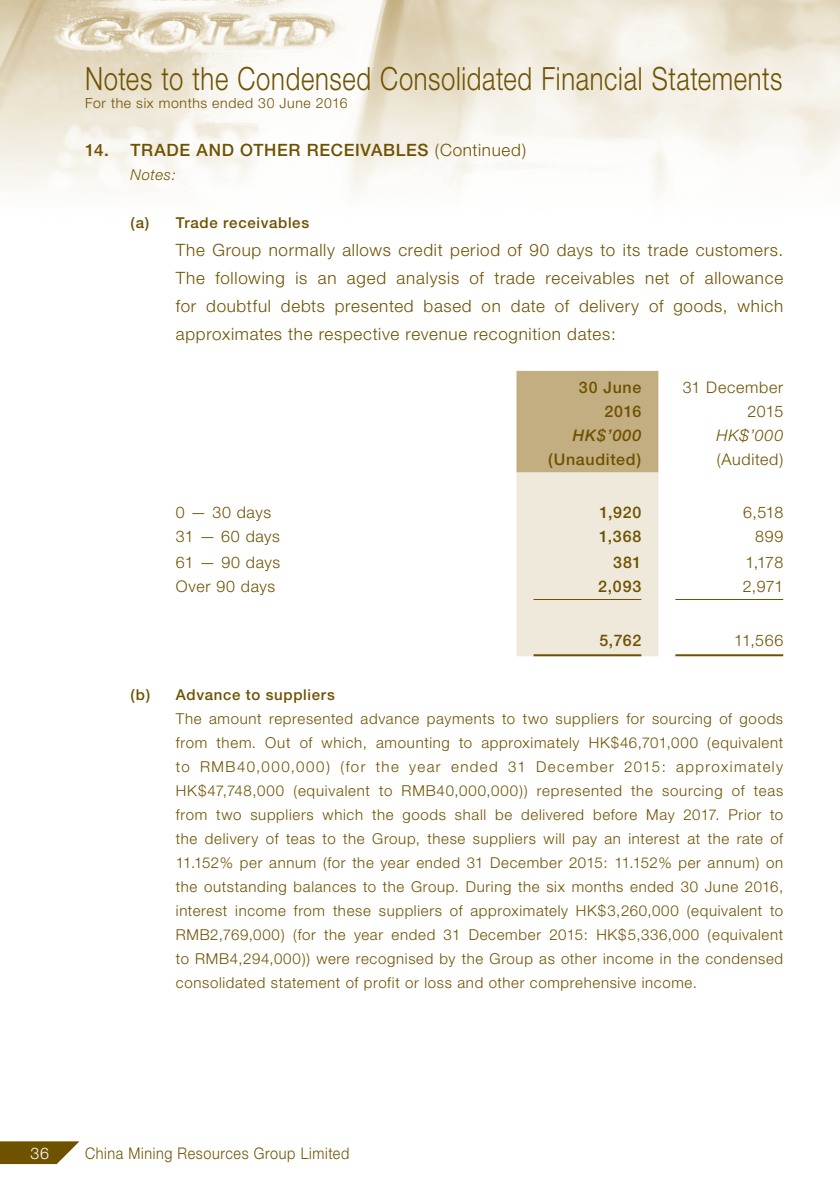
<style>
.page{position:relative;width:840px;height:1191px;background:#fff}
.page>*{position:absolute;margin:0;border:0;box-sizing:border-box;transform-origin:0 0}
.t1{font:300 32px "Helvetica Neue";letter-spacing:.025em;color:#6e5200;scale:.8 1}
.t2{font:300 17px/28px "Helvetica Neue";letter-spacing:.04em;color:#6e5200;text-align:justify}
.t3{font:500 17px "Helvetica Neue";letter-spacing:.04em;color:#6e5200}
.t4{font:300 16px "Helvetica Neue";letter-spacing:.04em;color:#6e5200}
.t5{font:500 16px "Helvetica Neue";letter-spacing:.045em;color:#6e5200}
.t6{font:300 16px "Helvetica Neue";letter-spacing:.04em;color:#6e5200;scale:.9 1}
.t7{font:italic 500 16px "Helvetica Neue";color:#6e5200}
.t8{font:italic 300 16px "Helvetica Neue";color:#6e5200}
.t9{font:300 16px "Helvetica Neue";color:#fff}
.t10{font:300 15px/24px "Helvetica Neue";letter-spacing:.045em;color:#6e5200;text-align:justify}
.t11{font:500 15px "Helvetica Neue";letter-spacing:.045em;color:#6e5200}
.t12{font:italic 300 15px "Helvetica Neue";letter-spacing:.035em;color:#6e5200}
.t13{font:300 14px "Helvetica Neue";letter-spacing:.045em;color:#6e5200}
.s1{font-weight:300}
</style>
<div class="page">
<img style="left:0;top:0;width:839px;height:1165px">
<svg style="left:0;top:1141px;width:79px;height:23px;background:#836c26"></svg>
<svg style="left:516px;top:371px;width:142px;height:285px;background:#ded4ba"></svg>
<hr style="left:533px;top:599px;width:108px;height:1px;background:#6e5200">
<hr style="left:675px;top:599px;width:107px;height:1px;background:#6e5200">
<hr style="left:533px;top:654px;width:108px;height:2px;background:#6e5200">
<hr style="left:675px;top:654px;width:107px;height:2px;background:#6e5200">
<h1 class="t1" style="left:85px;top:67px;width:872px">Notes to the Condensed Consolidated Financial Statements</h1>
<p class="t13" style="left:85px;top:98px;width:264px">For the six months ended 30 June 2016</p>
<p class="t3" style="left:85px;top:144px;width:442px">14. TRADE AND OTHER RECEIVABLES <span class="s1">(Continued)</span></p>
<p class="t12" style="left:130px;top:170px;width:47px">Notes:</p>
<p class="t11" style="left:130px;top:218px;width:180px">(a) Trade receivables</p>
<p class="t2" style="left:176px;top:238px;width:608px">The Group normally allows credit period of 90 days to its trade customers.<br>The following is an aged analysis of trade receivables net of allowance for doubtful debts presented based on date of delivery of goods, which approximates the respective revenue recognition dates:</p>
<p class="t5" style="left:578px;top:381px;width:64px">30 June</p>
<p class="t4" style="left:682px;top:381px;width:102px">31 December</p>
<p class="t5" style="left:604px;top:405px;width:38px">2016</p>
<p class="t4" style="left:747px;top:405px;width:37px">2015</p>
<p class="t7" style="left:572px;top:429px;width:70px">HK$’000</p>
<p class="t8" style="left:716px;top:429px;width:68px">HK$’000</p>
<p class="t5" style="left:547px;top:453px;width:95px">(Unaudited)</p>
<p class="t4" style="left:716px;top:453px;width:68px">(Audited)</p>
<p class="t4" style="left:176px;top:507px;width:97px">0 — 30 days</p>
<p class="t5" style="left:599px;top:507px;width:43px">1,920</p>
<p class="t4" style="left:742px;top:507px;width:41px">6,518</p>
<p class="t4" style="left:176px;top:531px;width:105px">31 — 60 days</p>
<p class="t5" style="left:598px;top:531px;width:44px">1,368</p>
<p class="t4" style="left:754px;top:531px;width:30px">899</p>
<p class="t4" style="left:176px;top:556px;width:106px">61 — 90 days</p>
<p class="t5" style="left:613px;top:556px;width:29px">381</p>
<p class="t4" style="left:745px;top:556px;width:39px">1,178</p>
<p class="t4" style="left:176px;top:580px;width:101px">Over 90 days</p>
<p class="t5" style="left:598px;top:580px;width:45px">2,093</p>
<p class="t4" style="left:742px;top:580px;width:42px">2,971</p>
<p class="t5" style="left:599px;top:634px;width:43px">5,762</p>
<p class="t4" style="left:733px;top:634px;width:50px">11,566</p>
<p class="t11" style="left:130px;top:689px;width:206px">(b) Advance to suppliers</p>
<p class="t10" style="left:176px;top:708px;width:608px">The amount represented advance payments to two suppliers for sourcing of goods from them. Out of which, amounting to approximately HK$46,701,000 (equivalent to RMB40,000,000) (for the year ended 31 December 2015: approximately HK$47,748,000 (equivalent to RMB40,000,000)) represented the sourcing of teas from two suppliers which the goods shall be delivered before May 2017. Prior to the delivery of teas to the Group, these suppliers will pay an interest at the rate of 11.152% per annum (for the year ended 31 December 2015: 11.152% per annum) on the outstanding balances to the Group. During the six months ended 30 June 2016, interest income from these suppliers of approximately HK$3,260,000 (equivalent to RMB2,769,000) (for the year ended 31 December 2015: HK$5,336,000 (equivalent to RMB4,294,000)) were recognised by the Group as other income in the condensed consolidated statement of profit or loss and other comprehensive income.</p>
<p class="t9" style="left:30px;top:1147px;width:20px">36</p>
<p class="t6" style="left:85px;top:1147px;width:295px">China Mining Resources Group Limited</p>
</div>
